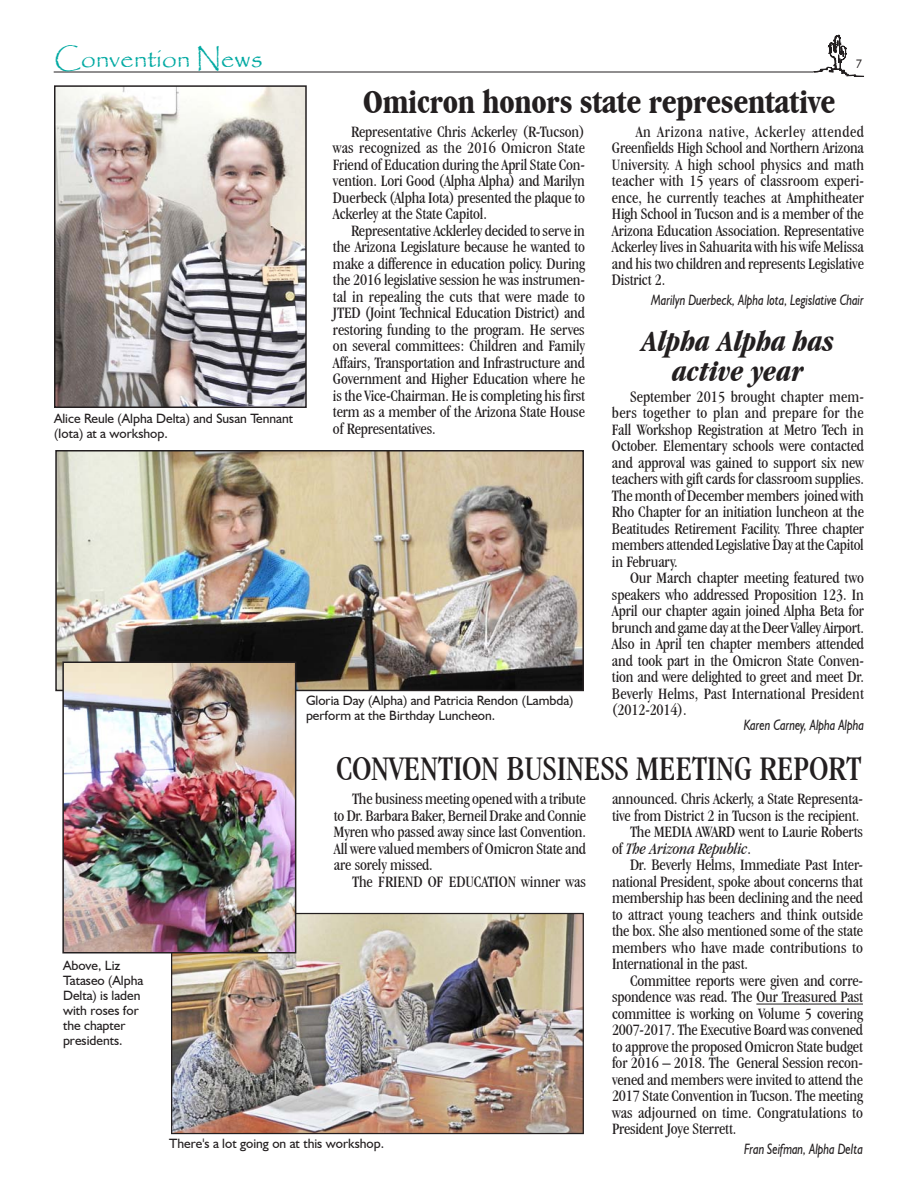
<style>
.page{position:relative;width:918px;height:1188px;background:#fff}
.page>*{position:absolute;margin:0;border:0;box-sizing:border-box;transform-origin:0 0}
.t1{font:condensed 36px "Garamond IT Cby BT";letter-spacing:-.01em;color:#231f20}
.t2{font:700 condensed 34.5px "Garamond IT Cby BT";letter-spacing:-.01em;color:#231f20}
.t3{font:italic 700 condensed 30px/30px "Garamond IT Cby BT";letter-spacing:-.01em;color:#231f20;text-align:center}
.t4{font:27px "Papyrus";letter-spacing:-.01em;color:#00a9a2}
.t5{font:condensed 16.5px/16.5px "Garamond IT Cby BT";letter-spacing:-.01em;color:#231f20;text-align:justify}
.t6{font:italic condensed 16.5px "Garamond IT Cby BT";letter-spacing:-.01em;color:#231f20}
.t7{font:italic 15px "Humanist 521 BT";letter-spacing:-.005em;color:#231f20;scale:.8 1}
.t8{font:13.5px/15px "Humanist 521 BT";color:#231f20}
.t9{font:12px "Futura BT";color:#231f20}
.s1{font-style:normal}
</style>
<div class="page">
<svg style="left:813px;top:35px;width:51px;height:42px"></svg>
<hr style="left:54px;top:72px;width:759px;height:1px;background:#231f20">
<img style="left:58px;top:453px;width:523px;height:235px">
<div style="left:55px;top:450px;width:529px;height:241px;border:2px solid #231f20"></div>
<img style="left:173px;top:915px;width:409px;height:217px">
<div style="left:171px;top:913px;width:413px;height:221px;border:1px solid #231f20"></div>
<img style="left:65px;top:665px;width:228px;height:286px">
<div style="left:62px;top:662px;width:234px;height:292px;border:2px solid #231f20"></div>
<img style="left:57px;top:88px;width:247px;height:317px">
<div style="left:54px;top:85px;width:253px;height:323px;border:2px solid #231f20"></div>
<hr style="left:756px;top:1004px;width:107px;height:1px;background:#231f20">
<h3 class="t4" style="left:54px;top:42px;width:210px">Convention News</h3>
<p class="t8" style="left:54px;top:411px;width:241px">Alice Reule (Alpha Delta) and Susan Tennant (Iota) at a workshop.</p>
<h2 class="t2" style="left:363px;top:81px;width:474px">Omicron honors state representative</h2>
<p class="t9" style="left:855px;top:57px;width:9px">7</p>
<p class="t5" style="left:333px;top:123px;width:254px;text-indent:18px">Representative Chris Ackerley (R-Tucson) was recognized as the 2016 Omicron State Friend of Education during the April State Con&shy;vention. Lori Good (Alpha Alpha) and Marilyn Duerbeck (Alpha Iota) presented the plaque to Ackerley at the State Capitol.</p>
<p class="t5" style="left:333px;top:222px;width:254px;text-indent:18px">Representative Acklerley decided to serve in the Arizona Legislature because he wanted to make a difference in education policy. During the 2016 legislative session he was instrumen&shy;tal in repealing the cuts that were made to JTED (Joint Technical Education District) and restoring funding to the program. He serves on several committees: Children and Family Affairs, Transportation and Infrastructure and Government and Higher Education where he is the Vice-Chairman. He is completing his first term as a member of the Arizona State House of Representatives.</p>
<p class="t8" style="left:306px;top:693px;width:269px">Gloria Day (Alpha) and Patricia Rendon (Lambda) perform at the Birthday Luncheon.</p>
<p class="t5" style="left:612px;top:123px;width:254px;text-indent:24px">An Arizona native, Ackerley attended Greenfields High School and Northern Arizona University. A high school physics and math teacher with 15 years of classroom experi&shy;ence, he currently teaches at Amphitheater High School in Tucson and is a member of the Arizona Education Association. Representative Ackerley lives in Sahuarita with his wife Melissa and his two children and represents Legislative District 2.</p>
<p class="t7" style="left:651px;top:290px;width:267px">Marilyn Duerbeck, Alpha Iota, Legislative Chair</p>
<h3 class="t3" style="left:641px;top:326px;width:195px">Alpha Alpha has active year</h3>
<p class="t5" style="left:612px;top:388px;width:254px;text-indent:18px">September 2015 brought chapter mem&shy;bers together to plan and prepare for the Fall Workshop Registration at Metro Tech in October. Elementary schools were contacted and approval was gained to support six new teachers with gift cards for classroom supplies.<br>The month of December members joined with Rho Chapter for an initiation luncheon at the Beatitudes Retirement Facility. Three chapter members attended Legislative Day at the Capitol in February.</p>
<p class="t5" style="left:612px;top:570px;width:254px;text-indent:18px">Our March chapter meeting featured two speakers who addressed Proposition 123. In April our chapter again joined Alpha Beta for brunch and game day at the Deer Valley Airport.<br>Also in April ten chapter members attended and took part in the Omicron State Conven&shy;tion and were delighted to greet and meet Dr.<br>Beverly Helms, Past International President (2012-2014).</p>
<p class="t7" style="left:744px;top:716px;width:152px">Karen Carney, Alpha Alpha</p>
<h1 class="t1" style="left:336px;top:748px;width:527px">CONVENTION BUSINESS MEETING REPORT</h1>
<p class="t8" style="left:63px;top:957px;width:82px">Above, Liz<br>Tataseo (Alpha<br>Delta) is laden with roses for the chapter presidents.</p>
<p class="t5" style="left:334px;top:791px;width:254px;text-indent:18px">The business meeting opened with a tribute to Dr. Barbara Baker, Berneil Drake and Connie Myren who passed away since last Convention.<br>All were valued members of Omicron State and are sorely missed.</p>
<p class="t5" style="left:352px;top:873px;width:235px">The FRIEND OF EDUCATION winner was</p>
<p class="t8" style="left:169px;top:1136px;width:216px">There's a lot going on at this workshop.</p>
<p class="t5" style="left:612px;top:791px;width:252px">announced. Chris Ackerly, a State Representa-</p>
<p class="t5" style="left:612px;top:807px;width:249px">tive from District 2 in Tucson is the recipient.</p>
<p class="t5" style="left:630px;top:824px;width:234px">The MEDIA AWARD went to Laurie Roberts</p>
<p class="t6" style="left:612px;top:839px;width:141px"><span class="s1">of</span> The Arizona Republic<span class="s1">.</span></p>
<p class="t5" style="left:630px;top:857px;width:234px">Dr. Beverly Helms, Immediate Past Inter-</p>
<p class="t5" style="left:612px;top:873px;width:252px">national President, spoke about concerns that</p>
<p class="t5" style="left:612px;top:890px;width:253px">membership has been declining and the need</p>
<p class="t5" style="left:612px;top:906px;width:253px">to attract young teachers and think outside</p>
<p class="t5" style="left:612px;top:923px;width:253px">the box. She also mentioned some of the state</p>
<p class="t5" style="left:612px;top:939px;width:252px">members who have made contributions to</p>
<p class="t5" style="left:612px;top:956px;width:137px">International in the past.</p>
<p class="t5" style="left:630px;top:972px;width:234px">Committee reports were given and corre-</p>
<p class="t5" style="left:612px;top:989px;width:252px">spondence was read. The Our Treasured Past</p>
<p class="t5" style="left:612px;top:1005px;width:252px">committee is working on Volume 5 covering</p>
<p class="t5" style="left:612px;top:1022px;width:253px">2007-2017. The Executive Board was convened</p>
<p class="t5" style="left:612px;top:1038px;width:252px">to approve the proposed Omicron State budget</p>
<p class="t5" style="left:612px;top:1055px;width:252px">for 2016 – 2018. The General Session recon-</p>
<p class="t5" style="left:612px;top:1071px;width:252px">vened and members were invited to attend the</p>
<p class="t5" style="left:612px;top:1088px;width:253px">2017 State Convention in Tucson. The meeting</p>
<p class="t5" style="left:612px;top:1104px;width:252px">was adjourned on time. Congratulations to</p>
<p class="t5" style="left:612px;top:1121px;width:126px">President Joye Sterrett.</p>
<p class="t7" style="left:744px;top:1139px;width:150px">Fran Seifman, Alpha Delta</p>
</div>
